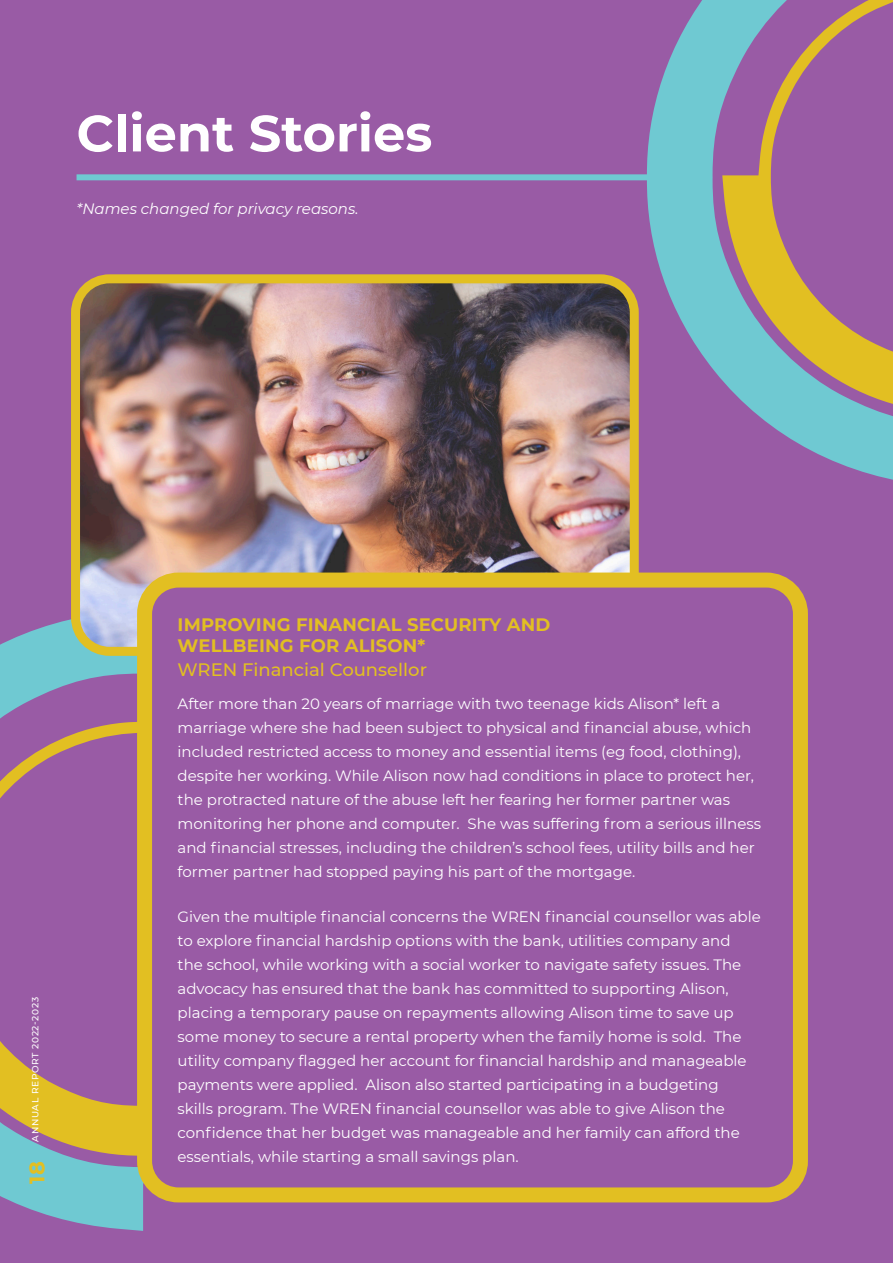
<style>
.page{position:relative;width:893px;height:1263px;background:#995ba5}
.page>*{position:absolute;margin:0;border:0;box-sizing:border-box;transform-origin:0 0}
.title_H1{font:700 51px "Montserrat";color:#fff}
.t1{font:700 21px "Montserrat";color:#e2bf22}
.small_title_H2{font:700 18px/21.6px "Montserrat";letter-spacing:.01em;color:#e2bf22}
.position{font:500 18px "Montserrat";color:#e2bf22}
.body_copy{font:15px/24px "Montserrat";color:#fff}
.body_copy-2{font:italic 15px "Montserrat";color:#fff}
.t2{font:500 9px "Montserrat";letter-spacing:.075em;color:#fff}
</style>
<div class="page">
<svg style="left:646px;top:0;width:247px;height:480px"></svg>
<svg style="left:0;top:619px;width:413px;height:612px"></svg>
<img style="left:76px;top:284px;width:553px;height:367px">
<div style="left:71px;top:274px;width:568px;height:382px;border:9px solid #e2bf22;border-radius:34px"></div>
<div style="left:145px;top:580px;width:655px;height:615px;background:#995ba5;border-radius:34px"></div>
<div style="left:137px;top:572px;width:671px;height:630px;border:15px solid #e2bf22;border-radius:34px"></div>
<div style="left:77px;top:174px;width:591px;height:6px;background:#6fc9d2"></div>
<hr style="left:24px;top:1192px;width:20px;height:3px;background:#6fc9d2">
<h1 class="title_H1" style="left:77px;top:97px;width:357px">Client Stories</h1>
<p class="body_copy-2" style="left:77px;top:198px;width:284px">*Names changed for privacy reasons.</p>
<p class="t2" style="left:29px;top:1141px;width:146px;rotate:-90deg">ANNUAL REPORT 2022-2023</p>
<h2 class="t1" style="left:22px;top:1183px;width:24px;rotate:-90deg">18</h2>
<p class="small_title_H2" style="left:178px;top:612px;width:374px">IMPROVING FINANCIAL SECURITY AND<br>WELLBEING FOR ALISON*</p>
<p class="position" style="left:178px;top:657px;width:251px">WREN Financial Counsellor</p>
<p class="body_copy" style="left:178px;top:691px;width:585px">After more than 20 years of marriage with two teenage kids Alison* left a marriage where she had been subject to physical and financial abuse, which included restricted access to money and essential items (eg food, clothing), despite her working. While Alison now had conditions in place to protect her, the protracted nature of the abuse left her fearing her former partner was monitoring her phone and computer. She was suffering from a serious illness and financial stresses, including the children’s school fees, utility bills and her former partner had stopped paying his part of the mortgage.</p>
<p class="body_copy" style="left:178px;top:904px;width:585px">Given the multiple financial concerns the WREN financial counsellor was able to explore financial hardship options with the bank, utilities company and<br>the school, while working with a social worker to navigate safety issues. The advocacy has ensured that the bank has committed to supporting Alison, placing a temporary pause on repayments allowing Alison time to save up some money to secure a rental property when the family home is sold. The utility company flagged her account for financial hardship and manageable payments were applied. Alison also started participating in a budgeting<br>skills program. The WREN financial counsellor was able to give Alison the confidence that her budget was manageable and her family can afford the essentials, while starting a small savings plan.</p>
</div>
